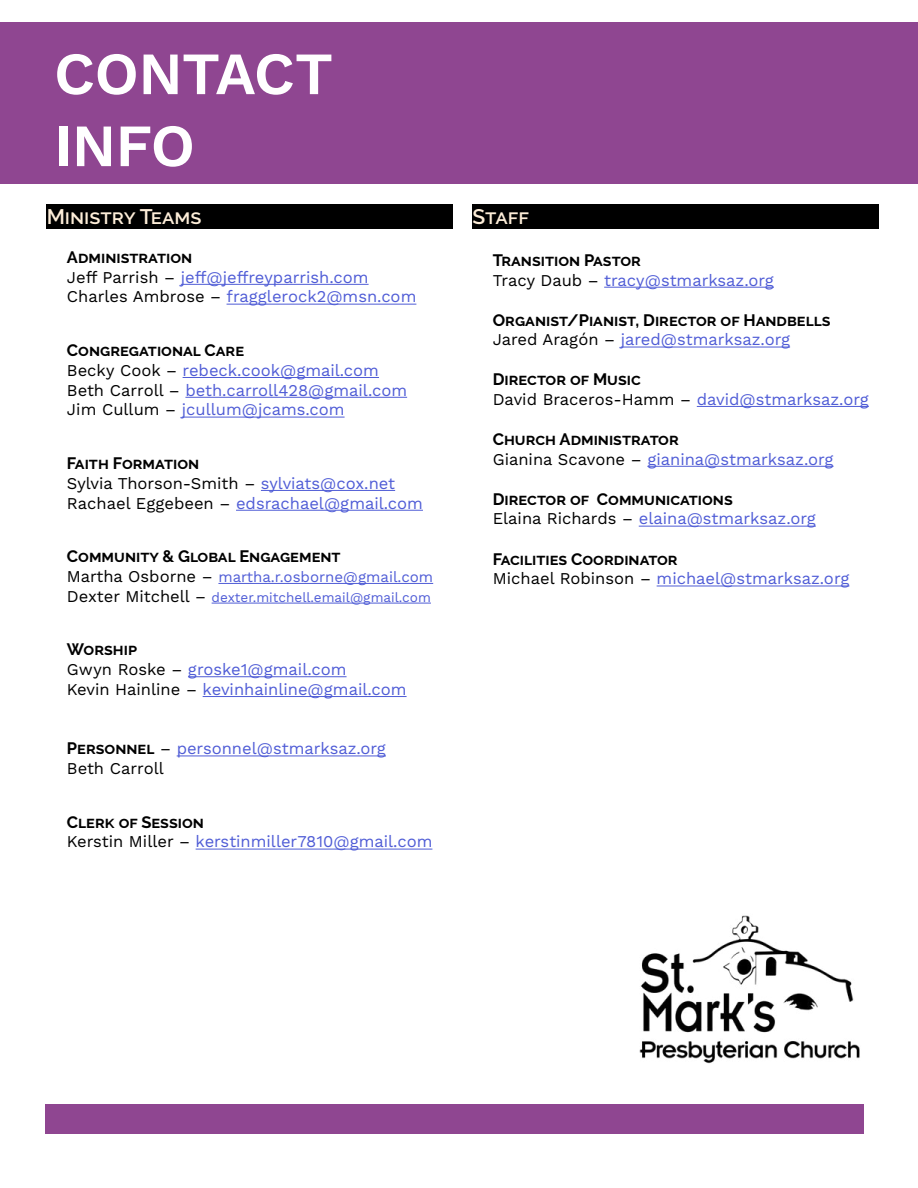
<style>
.page{position:relative;width:918px;height:1188px;background:#fff}
.page>*{position:absolute;margin:0;border:0;box-sizing:border-box;transform-origin:0 0}
.t1{font:600 60px/72px "Work Sans";letter-spacing:-.015em;color:#fff}
.t2{font:600 21px "Raleway";color:#fdedd8}
.t3{font:16.5px/19.8px "Work Sans";color:#4f5cd6}
.t4{font:700 16.5px "Raleway";color:#000}
.t5{font:16.5px/19.8px "Work Sans";color:#000}
.t6{font:15px "Work Sans";color:#4f5cd6}
.t7{font:13.5px "Work Sans";color:#4f5cd6}
.s1{color:#000}
.s2{color:#4f5cd6}
.s3{font-size:16.5px;color:#000}
.s4{font-family:"Raleway";font-weight:700;color:#000}
</style>
<div class="page">
<div style="left:47px;top:205px;width:406px;height:24px;background:#000"></div>
<hr style="left:181px;top:284px;width:188px;height:1px;background:#4f5cd6">
<hr style="left:227px;top:304px;width:189px;height:1px;background:#4f5cd6">
<hr style="left:183px;top:377px;width:196px;height:1px;background:#4f5cd6">
<hr style="left:185px;top:397px;width:222px;height:1px;background:#4f5cd6">
<hr style="left:182px;top:417px;width:163px;height:1px;background:#4f5cd6">
<hr style="left:261px;top:490px;width:134px;height:1px;background:#4f5cd6">
<hr style="left:236px;top:510px;width:187px;height:1px;background:#4f5cd6">
<hr style="left:218px;top:583px;width:215px;height:1px;background:#4f5cd6">
<hr style="left:212px;top:603px;width:219px;height:1px;background:#4f5cd6">
<hr style="left:188px;top:676px;width:159px;height:1px;background:#4f5cd6">
<hr style="left:203px;top:696px;width:204px;height:1px;background:#4f5cd6">
<hr style="left:177px;top:756px;width:209px;height:1px;background:#4f5cd6">
<hr style="left:196px;top:849px;width:236px;height:1px;background:#4f5cd6">
<div style="left:472px;top:205px;width:407px;height:24px;background:#000"></div>
<hr style="left:604px;top:287px;width:170px;height:1px;background:#4f5cd6">
<hr style="left:621px;top:347px;width:169px;height:1px;background:#4f5cd6">
<hr style="left:697px;top:406px;width:172px;height:1px;background:#4f5cd6">
<hr style="left:647px;top:466px;width:186px;height:1px;background:#4f5cd6">
<hr style="left:639px;top:526px;width:177px;height:1px;background:#4f5cd6">
<hr style="left:657px;top:586px;width:192px;height:1px;background:#4f5cd6">
<img style="left:640px;top:915px;width:220px;height:149px">
<div style="left:45px;top:1104px;width:819px;height:30px;background:#8f4691"></div>
<div style="left:0;top:22px;width:918px;height:162px;background:#8f4691"></div>
<h1 class="t1" style="left:54px;top:41px;width:281px">CONTACT<br>INFO</h1>
<p class="t2" style="left:47px;top:205px;width:156px">Ministry Teams</p>
<p class="t4" style="left:67px;top:248px;width:127px">Administration</p>
<p class="t3" style="left:67px;top:268px;width:351px"><span class="s1">Jeff Parrish –</span> jeff@jeffreyparrish.com<br><span class="s1">Charles Ambrose –</span> fragglerock2@msn.com</p>
<p class="t4" style="left:67px;top:341px;width:179px">Congregational Care</p>
<p class="t3" style="left:67px;top:361px;width:342px"><span class="s1">Becky Cook –</span> rebeck.cook@gmail.com<br><span class="s1">Beth Carroll –</span> beth.carroll428@gmail.com<br><span class="s1">Jim Cullum –</span> jcullum@jcams.com</p>
<p class="t4" style="left:67px;top:454px;width:134px">Faith Formation</p>
<p class="t5" style="left:67px;top:474px;width:358px">Sylvia Thorson-Smith – <span class="s2">sylviats@cox.net<br></span>Rachael Eggebeen – <span class="s2">edsrachael@gmail.com</span></p>
<p class="t4" style="left:67px;top:547px;width:275px">Community &amp; Global Engagement</p>
<p class="t6" style="left:67px;top:568px;width:368px"><span class="s3">Martha Osborne –</span> martha.r.osborne@gmail.com</p>
<p class="t7" style="left:67px;top:589px;width:366px"><span class="s3">Dexter Mitchell –</span> dexter.mitchell.email@gmail.com</p>
<p class="t4" style="left:67px;top:640px;width:72px">Worship</p>
<p class="t3" style="left:67px;top:660px;width:341px"><span class="s1">Gwyn Roske –</span> groske1@gmail.com<br><span class="s1">Kevin Hainline –</span> kevinhainline@gmail.com</p>
<p class="t3" style="left:67px;top:739px;width:321px"><span class="s4">Personnel</span> <span class="s1">–</span> personnel@stmarksaz.org<br><span class="s1">Beth Carroll</span></p>
<p class="t4" style="left:67px;top:812px;width:139px">Clerk of Session</p>
<p class="t3" style="left:67px;top:833px;width:367px"><span class="s1">Kerstin Miller –</span> kerstinmiller7810@gmail.com</p>
<p class="t2" style="left:472px;top:205px;width:58px">Staff</p>
<p class="t4" style="left:493px;top:251px;width:150px">Transition Pastor</p>
<p class="t3" style="left:493px;top:271px;width:283px"><span class="s1">Tracy Daub –</span> tracy@stmarksaz.org</p>
<p class="t4" style="left:493px;top:310px;width:339px">Organist/Pianist, Director of Handbells</p>
<p class="t3" style="left:493px;top:331px;width:299px"><span class="s1">Jared Aragón –</span> jared@stmarksaz.org</p>
<p class="t4" style="left:493px;top:370px;width:150px">Director of Music</p>
<p class="t5" style="left:493px;top:390px;width:378px">David Braceros-Hamm – <span class="s2">david@stmarksaz.org</span></p>
<p class="t4" style="left:493px;top:430px;width:188px">Church Administrator</p>
<p class="t3" style="left:493px;top:450px;width:342px"><span class="s1">Gianina Scavone –</span> gianina@stmarksaz.org</p>
<p class="t4" style="left:493px;top:489px;width:242px">Director of Communications</p>
<p class="t3" style="left:493px;top:510px;width:325px"><span class="s1">Elaina Richards –</span> elaina@stmarksaz.org</p>
<p class="t4" style="left:493px;top:549px;width:186px">Facilities Coordinator</p>
<p class="t3" style="left:493px;top:570px;width:358px"><span class="s1">Michael Robinson –</span> michael@stmarksaz.org</p>
</div>
